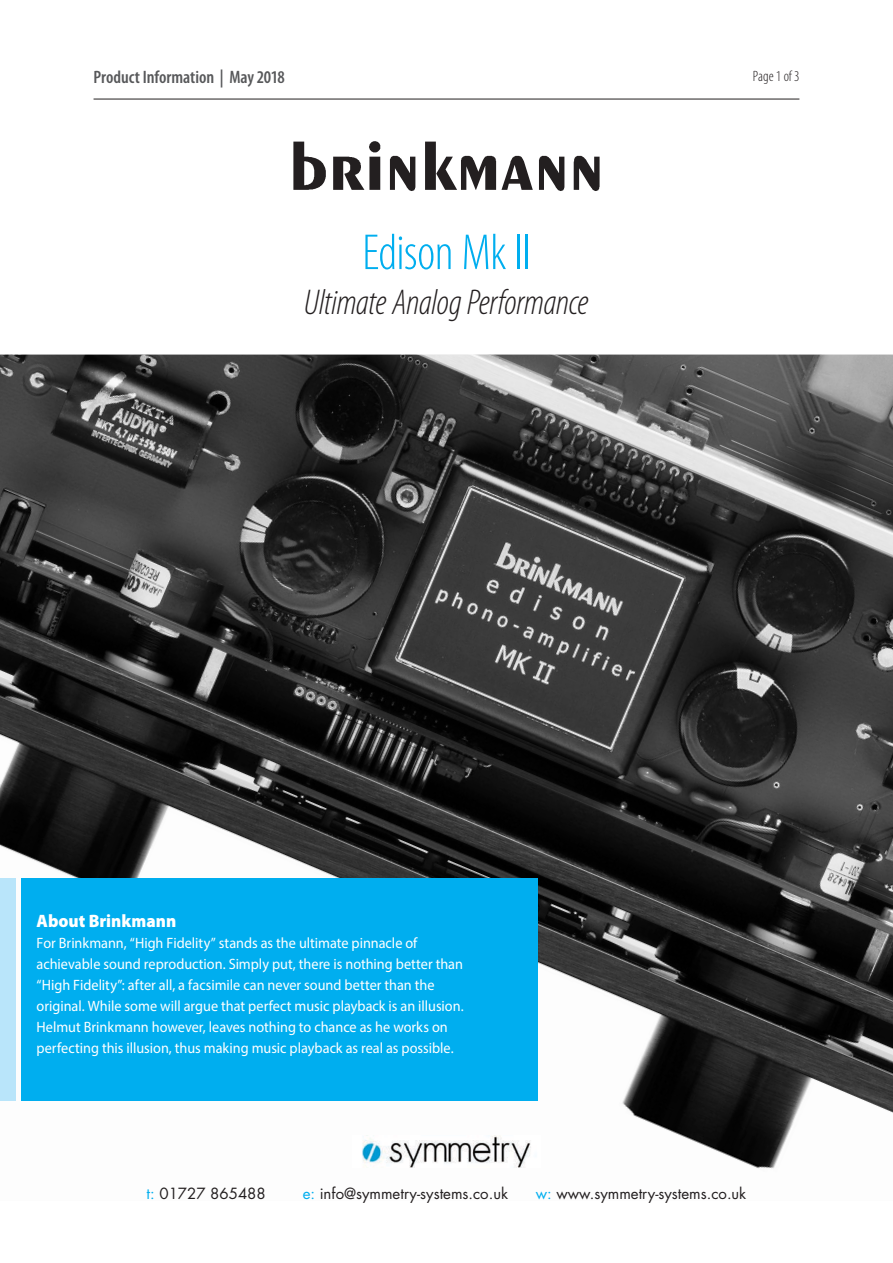
<style>
.page{position:relative;width:893px;height:1263px;background:#fff}
.page>*{position:absolute;margin:0;border:0;box-sizing:border-box;transform-origin:0 0}
.t1{font:300 condensed 51px "Myriad Pro";letter-spacing:-.015em;color:#00aeef}
.t2{font:italic 300 condensed 36px "Myriad Pro";letter-spacing:-.01em;color:#231f20}
.t3{font:600 condensed 18px "Myriad Pro";color:#57585a}
.t4{font:900 18px "Myriad Pro";color:#fff;scale:.95 1}
.t5{font:15px/21px "Myriad Pro";color:#fff;scale:.95 1}
.t6{font:15px "Futura";color:#231f20}
.t7{font:300 condensed 15px "Myriad Pro";color:#231f20}
.s1{color:#00aeef}
</style>
<div class="page">
<img style="left:0;top:355px;width:893px;height:814px">
<svg style="left:293px;top:142px;width:33px;height:48px"></svg>
<svg style="left:333px;top:141px;width:47px;height:49px"></svg>
<svg style="left:390px;top:156px;width:25px;height:35px"></svg>
<svg style="left:425px;top:142px;width:108px;height:48px"></svg>
<svg style="left:539px;top:156px;width:25px;height:35px"></svg>
<svg style="left:574px;top:156px;width:26px;height:35px"></svg>
<div style="left:21px;top:878px;width:517px;height:223px;background:#00aeef"></div>
<div style="left:0;top:878px;width:16px;height:223px;background:#b9e5fa"></div>
<hr style="left:94px;top:99px;width:705px;height:1px;background:#231f20">
<img style="left:352px;top:1136px;width:189px;height:32px">
<p class="t3" style="left:93px;top:66px;width:193px">Product Information | May 2018</p>
<p class="t7" style="left:753px;top:68px;width:48px">Page 1 of 3</p>
<h1 class="t1" style="left:362px;top:222px;width:170px">Edison Mk II</h1>
<h2 class="t2" style="left:304px;top:281px;width:286px">Ultimate Analog Performance</h2>
<p class="t4" style="left:37px;top:909px;width:149px">About Brinkmann</p>
<p class="t5" style="left:37px;top:932px;width:451px">For Brinkmann, “High Fidelity” stands as the ultimate pinnacle of achievable sound reproduction. Simply put, there is nothing better than “High Fidelity”: after all, a facsimile can never sound better than the original. While some will argue that perfect music playback is an illusion.<br>Helmut Brinkmann however, leaves nothing to chance as he works on perfecting this illusion, thus making music playback as real as possible.</p>
<p class="t6" style="left:147px;top:1184px;width:121px"><span class="s1">t:</span> 01727 865488</p>
<p class="t6" style="left:303px;top:1184px;width:207px"><span class="s1">e:</span> info@symmetry-systems.co.uk</p>
<p class="t6" style="left:536px;top:1184px;width:212px"><span class="s1">w:</span> www.symmetry-systems.co.uk</p>
</div>
